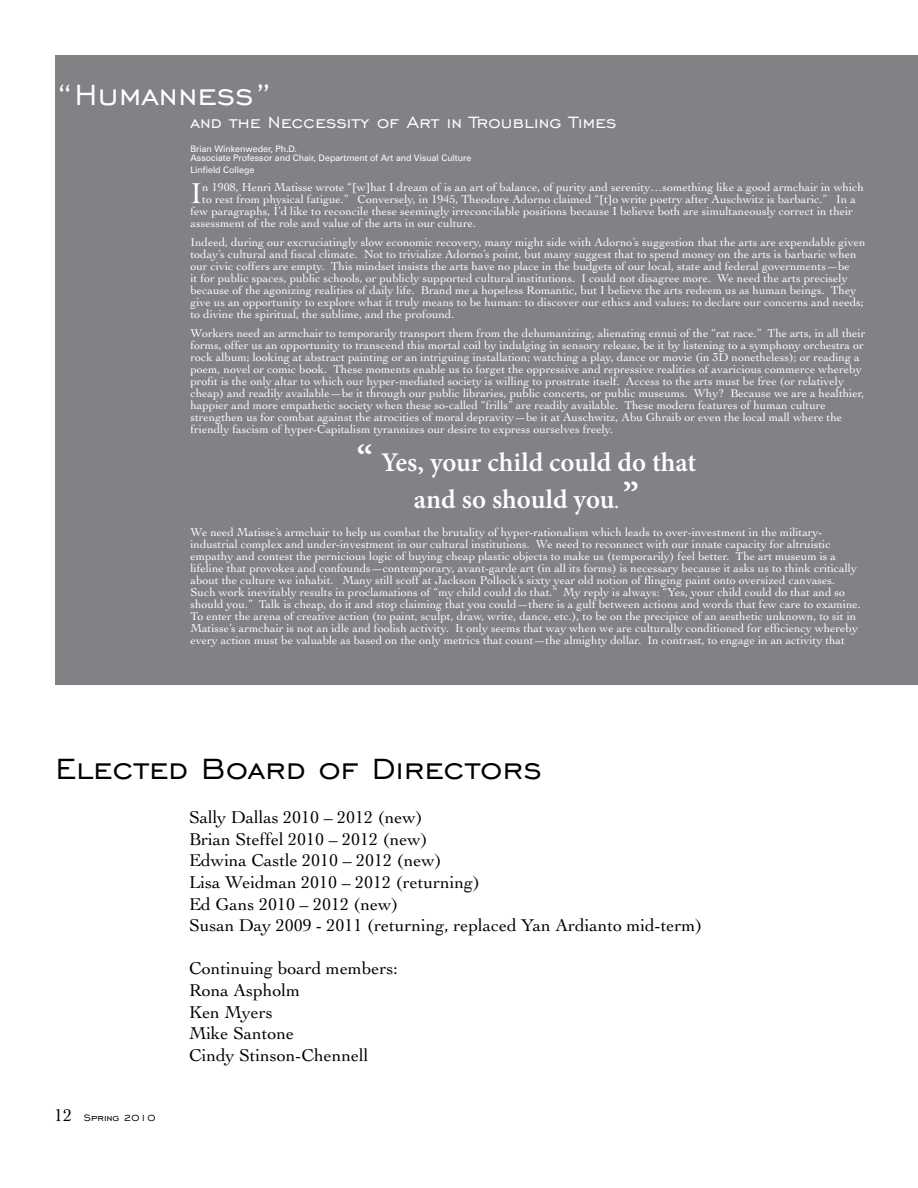
<style>
.page{position:relative;width:918px;height:1188px;background:#fff}
.page>*{position:absolute;margin:0;border:0;box-sizing:border-box;transform-origin:0 0}
.t1{font:37.5px "Engravers Gothic BT";letter-spacing:.01em;color:#000}
.t2{font:37.5px "Engravers Gothic BT";letter-spacing:.01em;color:#fff}
.t3{font:30.3px "Cochin";color:#fff}
.t4{font:600 27px/36.8px "Minion Pro";color:#fff;text-align:center}
.t5{font:21px "Engravers Gothic BT";letter-spacing:.01em;color:#fff}
.t6{font:18px/21.6px "Cochin";color:#000}
.t7{font:12px/12px "Cochin";color:#fff}
.t8{font:12px "Engravers Gothic BT";color:#000}
.t9{font:9px/9px "Zurich BT";color:#fff}
.s1{font-size:37.5px}
.s2{font-size:18px}
.s3{font-family:"Cochin";font-size:18px}
</style>
<div class="page">
<div style="left:56px;top:56px;width:862px;height:629px;background:#808285"></div>
<h1 class="t2" style="left:56px;top:74px;width:219px">“Humanness”</h1>
<h3 class="t5" style="left:190px;top:111px;width:428px">and the Neccessity of Art in Troubling Times</h3>
<p class="t9" style="left:190px;top:144px;width:282px">Brian Winkenweder, Ph.D.<br>Associate Professor and Chair, Department of Art and Visual Culture</p>
<p class="t9" style="left:190px;top:165px;width:65px">Linfield College</p>
<h2 class="t3" style="left:190px;top:176px;width:13px">I</h2>
<p class="t7" style="left:202px;top:182px;width:663px">n 1908, Henri Matisse wrote “[w]hat I dream of is an art of balance, of purity and serenity…something like a good armchair in which</p>
<p class="t7" style="left:202px;top:194px;width:655px">to rest from physical fatigue.” Conversely, in 1945, Theodore Adorno claimed “[t]o write poetry after Auschwitz is barbaric.” In a</p>
<p class="t7" style="left:190px;top:206px;width:664px">few paragraphs, I’d like to reconcile these seemingly irreconcilable positions because I believe both are simultaneously correct in their</p>
<p class="t7" style="left:190px;top:218px;width:287px">assessment of the role and value of the arts in our culture.</p>
<p class="t7" style="left:190px;top:236px;width:677px">Indeed, during our excruciatingly slow economic recovery, many might side with Adorno’s suggestion that the arts are expendable given today’s cultural and fiscal climate. Not to trivialize Adorno’s point, but many suggest that to spend money on the arts is barbaric when our civic coffers are empty. This mindset insists the arts have no place in the budgets of our local, state and federal governments—be<br>it for public spaces, public schools, or publicly supported cultural institutions. I could not disagree more. We need the arts precisely because of the agonizing realities of daily life. Brand me a hopeless Romantic, but I believe the arts redeem us as human beings. They give us an opportunity to explore what it truly means to be human: to discover our ethics and values; to declare our concerns and needs; to divine the spiritual, the sublime, and the profound.</p>
<p class="t7" style="left:190px;top:327px;width:676px">Workers need an armchair to temporarily transport them from the dehumanizing, alienating ennui of the “rat race.” The arts, in all their forms, offer us an opportunity to transcend this mortal coil by indulging in sensory release, be it by listening to a symphony orchestra or rock album; looking at abstract painting or an intriguing installation; watching a play, dance or movie (in 3D nonetheless); or reading a poem, novel or comic book. These moments enable us to forget the oppressive and repressive realities of avaricious commerce whereby profit is the only altar to which our hyper-mediated society is willing to prostrate itself. Access to the arts must be free (or relatively cheap) and readily available—be it through our public libraries, public concerts, or public museums. Why? Because we are a healthier, happier and more empathetic society when these so-called “frills” are readily available. These modern features of human culture strengthen us for combat against the atrocities of moral depravity—be it at Auschwitz, Abu Ghraib or even the local mall where the friendly fascism of hyper-Capitalism tyrannizes our desire to express ourselves freely.</p>
<h3 class="t4" style="left:357px;top:444px;width:341px"><span class="s1">“</span> Yes, your child could do that and so should you<span class="s2">.</span> <span class="s1">”</span></h3>
<p class="t7" style="left:190px;top:526px;width:672px">We need Matisse’s armchair to help us combat the brutality of hyper-rationalism which leads to over-investment in the military&shy;industrial complex and under-investment in our cultural institutions. We need to reconnect with our innate capacity for altruistic empathy and contest the pernicious logic of buying cheap plastic objects to make us (temporarily) feel better. The art museum is a lifeline that provokes and confounds—contemporary, avant-garde art (in all its forms) is necessary because it asks us to think critically about the culture we inhabit. Many still scoff at Jackson Pollock’s sixty year old notion of flinging paint onto oversized canvases.<br>Such work inevitably results in proclamations of “my child could do that.” My reply is always: “Yes, your child could do that and so should you.” Talk is cheap, do it and stop claiming that you could—there is a gulf between actions and words that few care to examine.<br>To enter the arena of creative action (to paint, sculpt, draw, write, dance, etc.), to be on the precipice of an aesthetic unknown, to sit in Matisse’s armchair is not an idle and foolish activity. It only seems that way when we are culturally conditioned for efficiency whereby every action must be valuable as based on the only metrics that count—the almighty dollar. In contrast, to engage in an activity that</p>
<h1 class="t1" style="left:56px;top:748px;width:488px">Elected Board of Directors</h1>
<h3 class="t6" style="left:189px;top:807px;width:515px">Sally Dallas 2010 – 2012 (new)<br>Brian Steffel 2010 – 2012 (new)<br>Edwina Castle 2010 – 2012 (new)<br>Lisa Weidman 2010 – 2012 (returning)<br>Ed Gans 2010 – 2012 (new)<br>Susan Day 2009 - 2011 (returning, replaced Yan Ardianto mid-term)</h3>
<h3 class="t6" style="left:189px;top:958px;width:211px">Continuing board members:<br>Rona Aspholm<br>Ken Myers<br>Mike Santone<br>Cindy Stinson-Chennell</h3>
<p class="t8" style="left:54px;top:1111px;width:103px"><span class="s3">12</span> Spring 2010</p>
</div>
